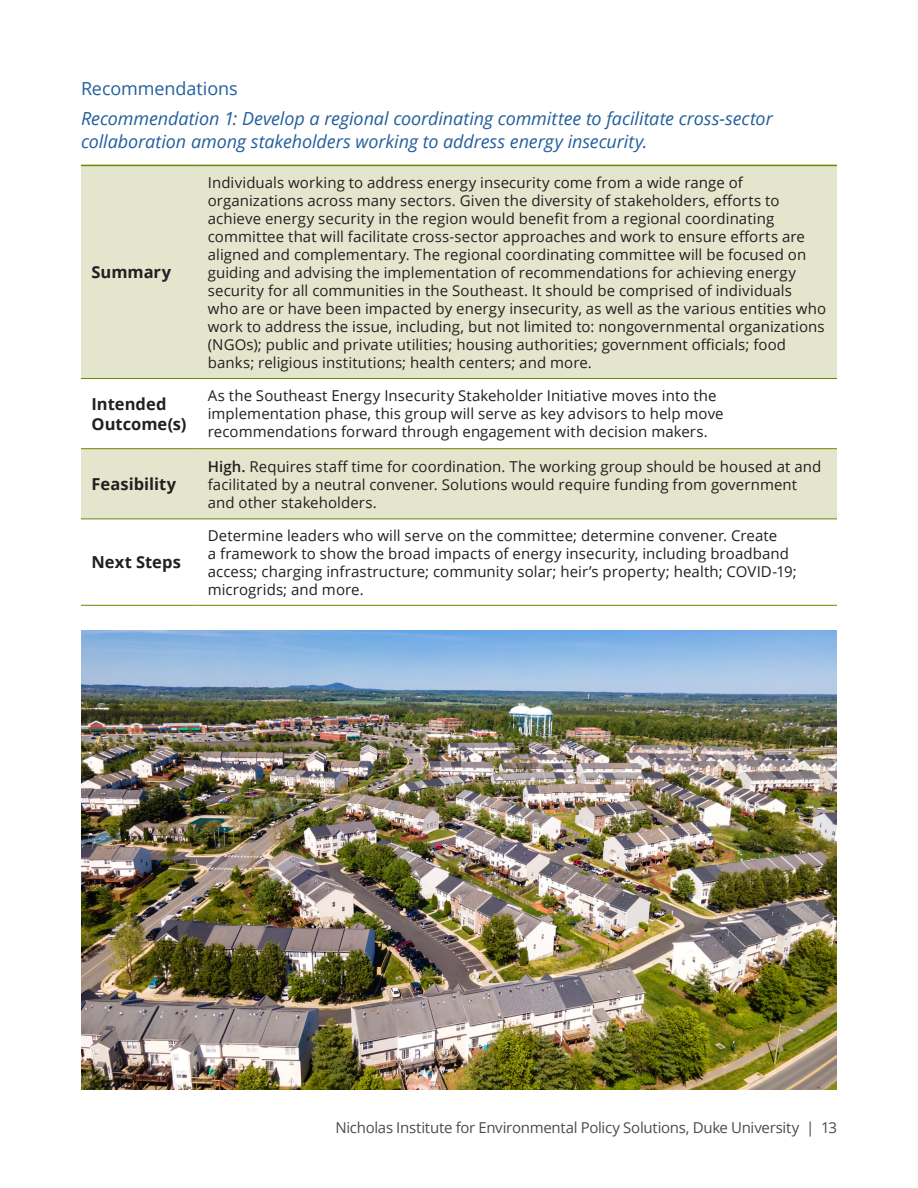
<style>
.page{position:relative;width:918px;height:1188px;background:#fff}
.page>*{position:absolute;margin:0;border:0;box-sizing:border-box;transform-origin:0 0}
.t1{font:italic 18px/22.5px "Open Sans";letter-spacing:-.005em;color:#245f9d}
.t2{font:18px "Open Sans";letter-spacing:-.005em;color:#245f9d}
.t3{font:700 16.5px/19.5px "Open Sans";color:#231f20}
.t4{font:15px/18px "Open Sans";letter-spacing:.005em;color:#231f20}
.t5{font:15px "Open Sans";letter-spacing:-.02em;color:#4b4c4d}
.s1{font-weight:600}
</style>
<div class="page">
<svg style="left:81px;top:166px;width:756px;height:353px;fill:#e3e6cd"></svg>
<hr style="left:81px;top:378px;width:116px;height:1px;background:#728302">
<hr style="left:197px;top:378px;width:640px;height:1px;background:#728302">
<hr style="left:81px;top:448px;width:116px;height:1px;background:#728302">
<hr style="left:197px;top:448px;width:640px;height:1px;background:#728302">
<hr style="left:81px;top:519px;width:116px;height:1px;background:#728302">
<hr style="left:197px;top:519px;width:640px;height:1px;background:#728302">
<hr style="left:81px;top:165px;width:116px;height:1px;background:#728302">
<hr style="left:197px;top:165px;width:640px;height:1px;background:#728302">
<hr style="left:81px;top:605px;width:116px;height:1px;background:#728302">
<hr style="left:197px;top:605px;width:640px;height:1px;background:#728302">
<img style="left:81px;top:631px;width:756px;height:459px">
<p class="t2" style="left:81px;top:76px;width:158px">Recommendations</p>
<p class="t1" style="left:81px;top:107px;width:693px">Recommendation 1: Develop a regional coordinating committee to facilitate cross-sector collaboration among stakeholders working to address energy insecurity.</p>
<p class="t3" style="left:92px;top:262px;width:81px">Summary</p>
<p class="t4" style="left:208px;top:173px;width:620px">Individuals working to address energy insecurity come from a wide range of organizations across many sectors. Given the diversity of stakeholders, efforts to achieve energy security in the region would benefit from a regional coordinating committee that will facilitate cross-sector approaches and work to ensure efforts are aligned and complementary. The regional coordinating committee will be focused on guiding and advising the implementation of recommendations for achieving energy security for all communities in the Southeast. It should be comprised of individuals<br>who are or have been impacted by energy insecurity, as well as the various entities who work to address the issue, including, but not limited to: nongovernmental organizations (NGOs); public and private utilities; housing authorities; government officials; food banks; religious institutions; health centers; and more.</p>
<p class="t3" style="left:92px;top:394px;width:96px">Intended<br>Outcome(s)</p>
<p class="t4" style="left:208px;top:387px;width:517px">As the Southeast Energy Insecurity Stakeholder Initiative moves into the implementation phase, this group will serve as key advisors to help move recommendations forward through engagement with decision makers.</p>
<p class="t3" style="left:92px;top:474px;width:86px">Feasibility</p>
<p class="t4" style="left:208px;top:457px;width:615px"><span class="s1">High.</span> Requires staff time for coordination. The working group should be housed at and facilitated by a neutral convener. Solutions would require funding from government and other stakeholders.</p>
<p class="t3" style="left:92px;top:552px;width:91px">Next Steps</p>
<p class="t4" style="left:208px;top:526px;width:591px">Determine leaders who will serve on the committee; determine convener. Create<br>a framework to show the broad impacts of energy insecurity, including broadband access; charging infrastructure; community solar; heir’s property; health; COVID-19; microgrids; and more.</p>
<p class="t5" style="left:335px;top:1118px;width:503px">Nicholas Institute for Environmental Policy Solutions, Duke University | 13</p>
</div>
